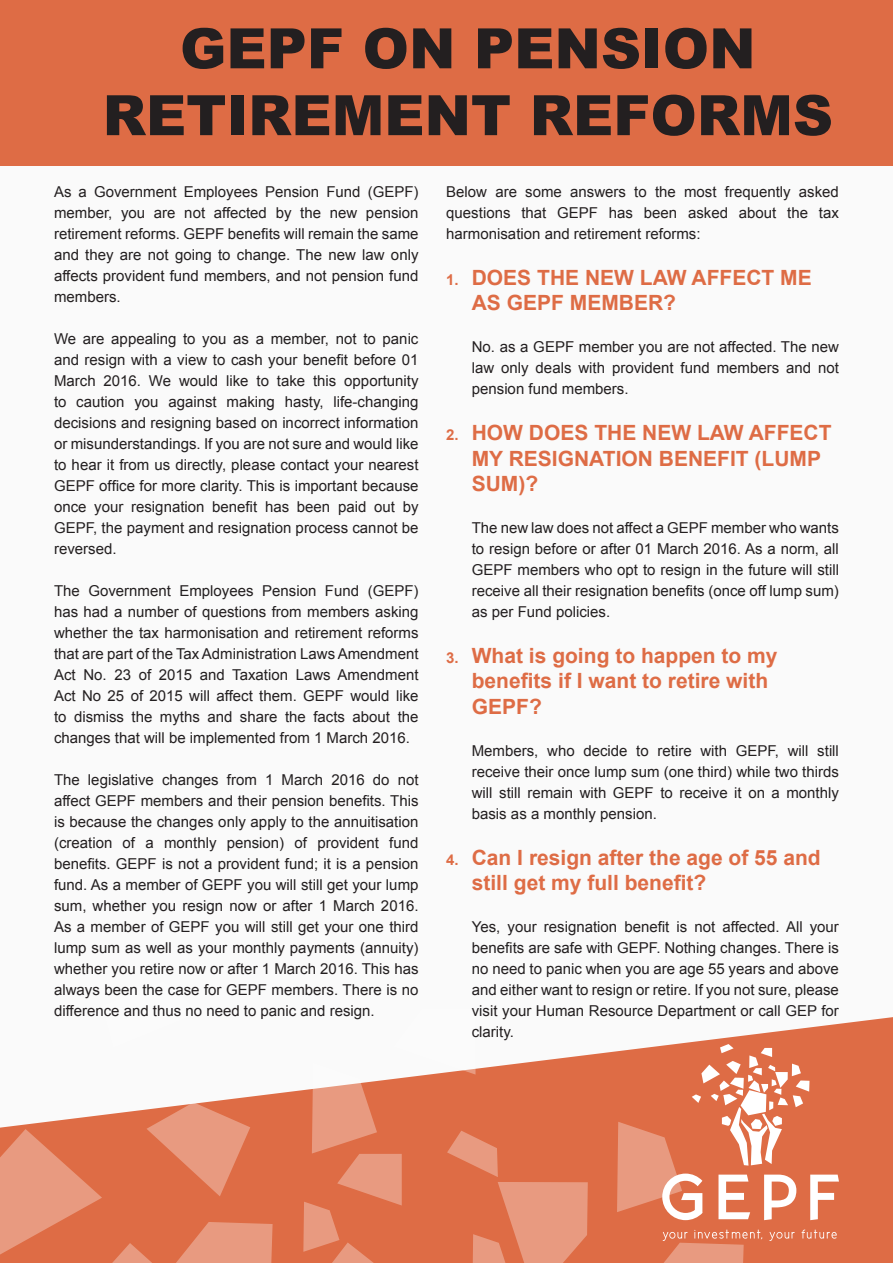
<style>
.page{position:relative;width:893px;height:1263px;background:#fff}
.page>*{position:absolute;margin:0;border:0;box-sizing:border-box;transform-origin:0 0}
.t1{font:900 55.65px/66.9px "Arial";color:#231f20;text-align:center}
.t2{font:700 21px/25.2px "Arial";color:#de6c45}
.t3{font:15px/21px "Arial";color:#231f20;text-align:justify}
.s1{font-size:15px}
</style>
<div class="page">
<div style="left:0;top:63px;width:893px;height:1200px;background:#fafafa"></div>
<svg style="left:208px;top:1017px;width:685px;height:246px;fill:#de6c45"></svg>
<svg style="left:645px;top:1229px;width:192px;height:34px;background:#e17c5a"></svg>
<svg style="left:303px;top:1017px;width:285px;height:246px"></svg>
<svg style="left:617px;top:1044px;width:222px;height:176px"></svg>
<svg style="left:0;top:1102px;width:273px;height:161px;background:#e38464"></svg>
<div style="left:0;top:0;width:893px;height:165px;background:#de6c45"></div>
<p class="t1" style="left:103px;top:13px;width:732px">GEPF ON PENSION<br>RETIREMENT REFORMS</p>
<p class="t3" style="left:54px;top:181px;width:366px">As a Government Employees Pension Fund (GEPF) member, you are not affected by the new pension retirement reforms. GEPF benefits will remain the same and they are not going to change. The new law only affects provident fund members, and not pension fund members.</p>
<p class="t3" style="left:54px;top:328px;width:366px">We are appealing to you as a member, not to panic and resign with a view to cash your benefit before 01<br>March 2016. We would like to take this opportunity to caution you against making hasty, life-changing decisions and resigning based on incorrect information or misunderstandings. If you are not sure and would like to hear it from us directly, please contact your nearest GEPF office for more clarity. This is important because once your resignation benefit has been paid out by GEPF, the payment and resignation process cannot be reversed.</p>
<p class="t3" style="left:54px;top:580px;width:366px">The Government Employees Pension Fund (GEPF) has had a number of questions from members asking whether the tax harmonisation and retirement reforms that are part of the Tax Administration Laws Amendment Act No. 23 of 2015 and Taxation Laws Amendment Act No 25 of 2015 will affect them. GEPF would like to dismiss the myths and share the facts about the changes that will be implemented from 1 March 2016.</p>
<p class="t3" style="left:54px;top:769px;width:366px">The legislative changes from 1 March 2016 do not affect GEPF members and their pension benefits. This is because the changes only apply to the annuitisation (creation of a monthly pension) of provident fund benefits. GEPF is not a provident fund; it is a pension fund. As a member of GEPF you will still get your lump sum, whether you resign now or after 1 March 2016.<br>As a member of GEPF you will still get your one third lump sum as well as your monthly payments (annuity) whether you retire now or after 1 March 2016. This has always been the case for GEPF members. There is no difference and thus no need to panic and resign.</p>
<p class="t3" style="left:446px;top:181px;width:394px">Below are some answers to the most frequently asked questions that GEPF has been asked about the tax harmonisation and retirement reforms:</p>
<p class="t2" style="left:472px;top:266px;width:341px;text-indent:-26px"><span class="s1">1.</span> DOES THE NEW LAW AFFECT ME<br>AS GEPF MEMBER?</p>
<p class="t3" style="left:472px;top:337px;width:369px">No. as a GEPF member you are not affected. The new law only deals with provident fund members and not pension fund members.</p>
<p class="t2" style="left:472px;top:421px;width:361px;text-indent:-26px"><span class="s1">2.</span> HOW DOES THE NEW LAW AFFECT<br>MY RESIGNATION BENEFIT (LUMP<br>SUM)?</p>
<p class="t3" style="left:472px;top:517px;width:369px">The new law does not affect a GEPF member who wants to resign before or after 01 March 2016. As a norm, all GEPF members who opt to resign in the future will still receive all their resignation benefits (once off lump sum) as per Fund policies.</p>
<p class="t2" style="left:472px;top:644px;width:307px;text-indent:-26px"><span class="s1">3.</span> What is going to happen to my benefits if I want to retire with<br>GEPF?</p>
<p class="t3" style="left:472px;top:740px;width:369px">Members, who decide to retire with GEPF, will still receive their once lump sum (one third) while two thirds will still remain with GEPF to receive it on a monthly basis as a monthly pension.</p>
<p class="t2" style="left:472px;top:845px;width:350px;text-indent:-26px"><span class="s1">4.</span> Can I resign after the age of 55 and still get my full benefit?</p>
<p class="t3" style="left:472px;top:916px;width:369px">Yes, your resignation benefit is not affected. All your benefits are safe with GEPF. Nothing changes. There is no need to panic when you are age 55 years and above and either want to resign or retire. If you not sure, please visit your Human Resource Department or call GEP for clarity.</p>
</div>
